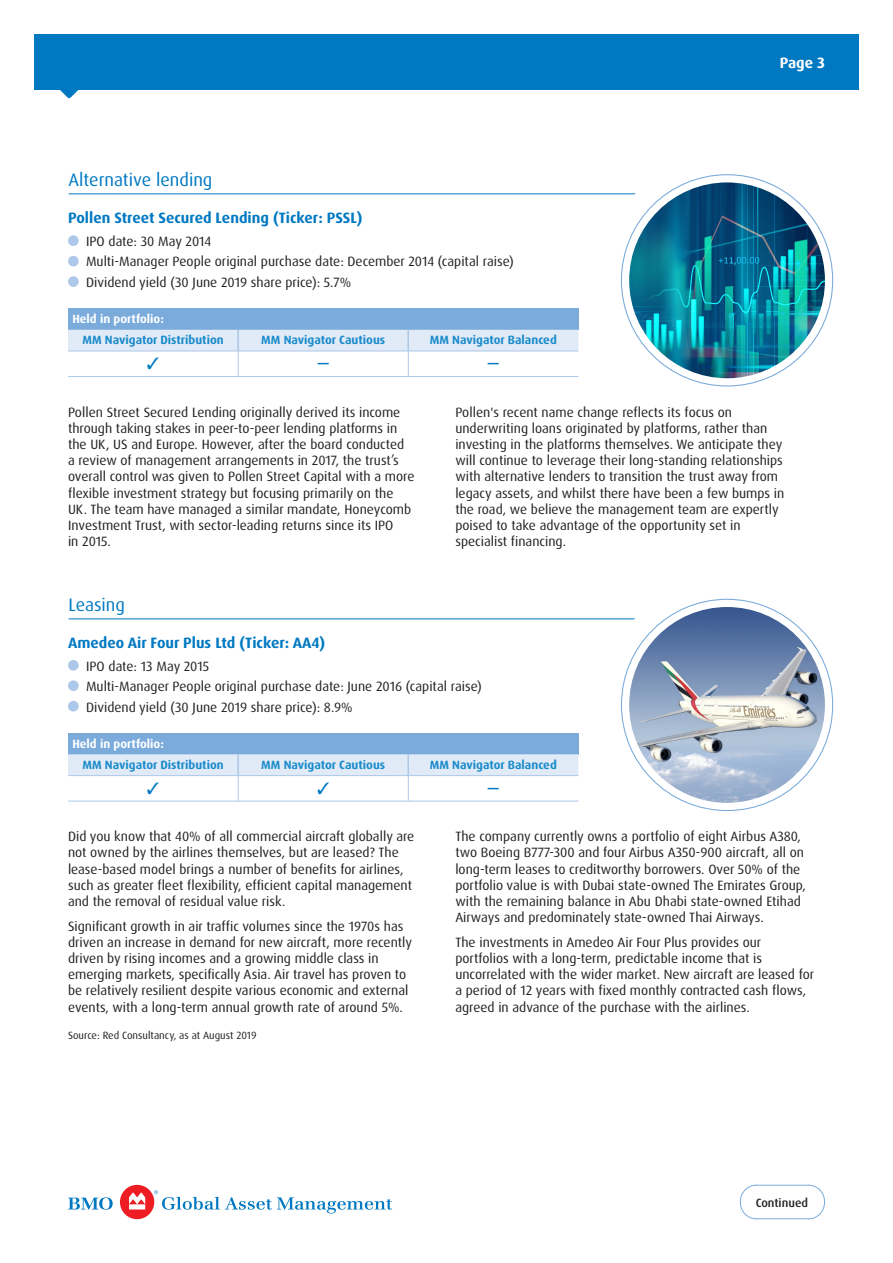
<style>
.page{position:relative;width:893px;height:1263px;background:#fff}
.page>*{position:absolute;margin:0;border:0;box-sizing:border-box;transform-origin:0 0}
.Heading_10pt_blue__2{font:18px "Dax Pro";color:#0079c2}
.t1{font:700 15px "Dax Pro";color:#0079c2}
.Header_page_no{font:700 15px "Dax Pro";color:#fff}
.t2{font:13.5px/16.2px "Dax Pro";color:#231f20}
.t3{font:700 13.5px "Dax Pro";color:#0079c2}
.Table_heading_blue{font:700 12px "Dax Pro";color:#1b8bcb}
.Table_heading_blue-2{font:700 12px "Dax Pro";color:#fff}
.Continued{font:500 12px "Dax Pro";color:#231f20}
.t4{font:10.5px "Dax Pro";color:#231f20}
</style>
<div class="page">
<svg style="left:739px;top:1184px;width:86px;height:35px"></svg>
<svg style="left:68px;top:1197px;width:45px;height:13px"></svg>
<div style="left:120px;top:1185px;width:34px;height:34px;background:#ee1d23;border-radius:50%"></div>
<svg style="left:129px;top:1192px;width:16px;height:17px"></svg>
<svg style="left:154px;top:1190px;width:238px;height:23px"></svg>
<div style="left:34px;top:34px;width:825px;height:56px;background:#0079c2"></div>
<svg style="left:60px;top:90px;width:18px;height:9px"></svg>
<div style="left:68px;top:235px;width:11px;height:11px;background:#adc8e8;border-radius:50%"></div>
<div style="left:68px;top:256px;width:11px;height:10px;background:#adc8e8;border-radius:50%"></div>
<div style="left:68px;top:276px;width:11px;height:11px;background:#adc8e8;border-radius:50%"></div>
<div style="left:68px;top:308px;width:510px;height:22px;background:#7aabdb"></div>
<hr style="left:68px;top:376px;width:170px;height:1px;background:#adc8e8">
<hr style="left:238px;top:376px;width:170px;height:1px;background:#adc8e8">
<hr style="left:408px;top:376px;width:170px;height:1px;background:#adc8e8">
<hr style="left:69px;top:193px;width:661px;height:1px;background:#0079c2">
<hr style="left:69px;top:618px;width:664px;height:1px;background:#0079c2">
<div style="left:68px;top:660px;width:11px;height:11px;background:#adc8e8;border-radius:50%"></div>
<div style="left:68px;top:680px;width:11px;height:11px;background:#adc8e8;border-radius:50%"></div>
<div style="left:68px;top:701px;width:11px;height:10px;background:#adc8e8;border-radius:50%"></div>
<div style="left:598px;top:580px;width:258px;height:258px;background:#fff;border-radius:50%"></div>
<img style="left:629px;top:607px;width:196px;height:196px;border-radius:98px">
<div style="left:68px;top:733px;width:510px;height:21px;background:#7aabdb"></div>
<hr style="left:68px;top:801px;width:170px;height:1px;background:#adc8e8">
<hr style="left:238px;top:801px;width:170px;height:1px;background:#adc8e8">
<hr style="left:408px;top:801px;width:170px;height:1px;background:#adc8e8">
<div style="left:598px;top:156px;width:258px;height:258px;background:#fff;border-radius:50%"></div>
<img style="left:629px;top:182px;width:196px;height:196px;border-radius:98px">
<svg style="left:68px;top:330px;width:510px;height:46px"></svg>
<svg style="left:68px;top:754px;width:510px;height:47px"></svg>
<p class="Heading_10pt_blue__2" style="left:69px;top:168px;width:145px">Alternative lending</p>
<p class="t1" style="left:68px;top:209px;width:296px">Pollen Street Secured Lending (Ticker: PSSL)</p>
<p class="t2" style="left:86px;top:233px;width:127px">IPO date: 30 May 2014</p>
<p class="t2" style="left:86px;top:254px;width:429px">Multi-Manager People original purchase date: December 2014 (capital raise)</p>
<p class="t2" style="left:86px;top:274px;width:266px">Dividend yield (30 June 2019 share price): 5.7%</p>
<p class="Table_heading_blue-2" style="left:72px;top:311px;width:93px">Held in portfolio:</p>
<p class="Table_heading_blue" style="left:83px;top:332px;width:143px">MM Navigator Distribution</p>
<p class="Table_heading_blue" style="left:261px;top:332px;width:125px">MM Navigator Cautious</p>
<p class="Table_heading_blue" style="left:430px;top:332px;width:129px">MM Navigator Balanced</p>
<p class="t3" style="left:318px;top:355px;width:13px">―</p>
<p class="t3" style="left:488px;top:355px;width:13px">―</p>
<p class="Header_page_no" style="left:780px;top:53px;width:47px">Page 3</p>
<p class="t2" style="left:68px;top:404px;width:348px">Pollen Street Secured Lending originally derived its income through taking stakes in peer-to-peer lending platforms in the UK, US and Europe. However, after the board conducted a review of management arrangements in 2017, the trust’s overall control was given to Pollen Street Capital with a more flexible investment strategy but focusing primarily on the UK. The team have managed a similar mandate, Honeycomb Investment Trust, with sector-leading returns since its IPO<br>in 2015.</p>
<p class="t2" style="left:455px;top:404px;width:331px">Pollen's recent name change reflects its focus on underwriting loans originated by platforms, rather than investing in the platforms themselves. We anticipate they will continue to leverage their long-standing relationships with alternative lenders to transition the trust away from legacy assets, and whilst there have been a few bumps in the road, we believe the management team are expertly poised to take advantage of the opportunity set in specialist financing.</p>
<p class="Heading_10pt_blue__2" style="left:69px;top:593px;width:58px">Leasing</p>
<p class="t1" style="left:68px;top:633px;width:259px">Amedeo Air Four Plus Ltd (Ticker: AA4)</p>
<p class="t2" style="left:86px;top:658px;width:125px">IPO date: 13 May 2015</p>
<p class="t2" style="left:86px;top:678px;width:397px">Multi-Manager People original purchase date: June 2016 (capital raise)</p>
<p class="t2" style="left:86px;top:699px;width:268px">Dividend yield (30 June 2019 share price): 8.9%</p>
<p class="Table_heading_blue-2" style="left:72px;top:736px;width:93px">Held in portfolio:</p>
<p class="Table_heading_blue" style="left:83px;top:757px;width:143px">MM Navigator Distribution</p>
<p class="Table_heading_blue" style="left:261px;top:757px;width:125px">MM Navigator Cautious</p>
<p class="Table_heading_blue" style="left:430px;top:757px;width:129px">MM Navigator Balanced</p>
<p class="t3" style="left:488px;top:779px;width:13px">―</p>
<p class="t2" style="left:68px;top:828px;width:348px">Did you know that 40% of all commercial aircraft globally are not owned by the airlines themselves, but are leased? The lease-based model brings a number of benefits for airlines, such as greater fleet flexibility, efficient capital management and the removal of residual value risk.</p>
<p class="t2" style="left:68px;top:918px;width:345px">Significant growth in air traffic volumes since the 1970s has driven an increase in demand for new aircraft, more recently driven by rising incomes and a growing middle class in emerging markets, specifically Asia. Air travel has proven to be relatively resilient despite various economic and external events, with a long-term annual growth rate of around 5%.</p>
<p class="t4" style="left:68px;top:1028px;width:190px">Source: Red Consultancy, as at August 2019</p>
<p class="t2" style="left:455px;top:828px;width:352px">The company currently owns a portfolio of eight Airbus A380, two Boeing B777-300 and four Airbus A350-900 aircraft, all on long-term leases to creditworthy borrowers. Over 50% of the portfolio value is with Dubai state-owned The Emirates Group, with the remaining balance in Abu Dhabi state-owned Etihad Airways and predominately state-owned Thai Airways.</p>
<p class="t2" style="left:455px;top:934px;width:360px">The investments in Amedeo Air Four Plus provides our portfolios with a long-term, predictable income that is uncorrelated with the wider market. New aircraft are leased for a period of 12 years with fixed monthly contracted cash flows, agreed in advance of the purchase with the airlines.</p>
<p class="Continued" style="left:756px;top:1195px;width:54px">Continued</p>
</div>
